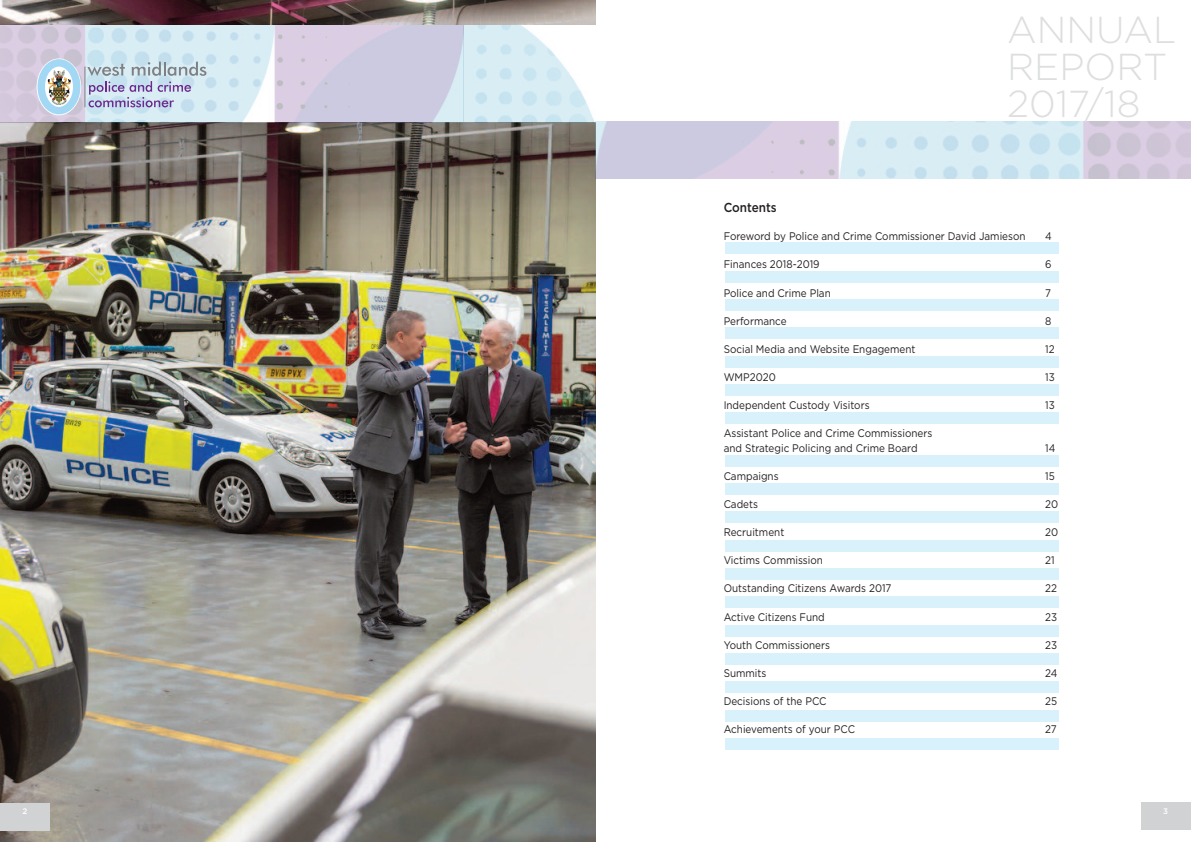
<style>
.page{position:relative;width:1191px;height:842px;background:#fff}
.page>*{position:absolute;margin:0;border:0;box-sizing:border-box;transform-origin:0 0}
.t1{font:300 37.5px/36.9px "Gotham";color:#dddee0}
.t2{font:500 13px "Gotham";color:#231f20;scale:.9 1}
.t3{font:11px/14px "Gotham";color:#231f20;scale:.9 1}
.t4{font:500 8px "Gotham";color:#fff}
</style>
<div class="page">
<img style="left:0;top:0;width:595px;height:842px">
<img style="left:595px;top:122px;width:596px;height:57px">
<div style="left:1141px;top:802px;width:50px;height:27px;background:#d1d2d4"></div>
<div style="left:0;top:803px;width:50px;height:27px;background:#d1d2d4"></div>
<img style="left:0;top:26px;width:595px;height:96px">
<div style="left:725px;top:243px;width:333px;height:11px;background:#d9f1fb"></div>
<div style="left:725px;top:271px;width:333px;height:11px;background:#d9f1fb"></div>
<div style="left:725px;top:299px;width:333px;height:11px;background:#d9f1fb"></div>
<div style="left:725px;top:328px;width:333px;height:11px;background:#d9f1fb"></div>
<div style="left:725px;top:356px;width:333px;height:11px;background:#d9f1fb"></div>
<div style="left:725px;top:384px;width:333px;height:11px;background:#d9f1fb"></div>
<div style="left:725px;top:413px;width:333px;height:11px;background:#d9f1fb"></div>
<div style="left:725px;top:455px;width:333px;height:11px;background:#d9f1fb"></div>
<div style="left:725px;top:483px;width:333px;height:11px;background:#d9f1fb"></div>
<div style="left:725px;top:512px;width:333px;height:11px;background:#d9f1fb"></div>
<div style="left:725px;top:540px;width:333px;height:11px;background:#d9f1fb"></div>
<div style="left:725px;top:568px;width:333px;height:11px;background:#d9f1fb"></div>
<div style="left:725px;top:597px;width:333px;height:11px;background:#d9f1fb"></div>
<div style="left:725px;top:625px;width:333px;height:11px;background:#d9f1fb"></div>
<div style="left:725px;top:653px;width:333px;height:12px;background:#d9f1fb"></div>
<div style="left:725px;top:682px;width:333px;height:11px;background:#d9f1fb"></div>
<div style="left:725px;top:710px;width:333px;height:11px;background:#d9f1fb"></div>
<div style="left:725px;top:738px;width:333px;height:12px;background:#d9f1fb"></div>
<svg style="left:37px;top:58px;width:44px;height:57px"></svg>
<svg style="left:41px;top:63px;width:36px;height:48px"></svg>
<div style="left:38px;top:59px;width:42px;height:55px;border:7px solid #a3d8f4;border-radius:50%"></div>
<img style="left:50px;top:71px;width:19px;height:32px">
<svg style="left:87px;top:62px;width:119px;height:45px"></svg>
<hr style="left:84px;top:67px;width:1px;height:40px;background:#7e8083">
<h1 class="t1" style="left:1007px;top:11px;width:171px">ANNUAL<br>REPORT<br>2017/18</h1>
<p class="t2" style="left:723px;top:200px;width:60px">Contents</p>
<p class="t3" style="left:723px;top:229px;width:337px">Foreword by Police and Crime Commissioner David Jamieson</p>
<p class="t3" style="left:1045px;top:229px;width:9px">4</p>
<p class="t3" style="left:723px;top:257px;width:108px">Finances 2018-2019</p>
<p class="t3" style="left:1045px;top:257px;width:9px">6</p>
<p class="t3" style="left:723px;top:286px;width:120px">Police and Crime Plan</p>
<p class="t3" style="left:1045px;top:286px;width:8px">7</p>
<p class="t3" style="left:723px;top:314px;width:71px">Performance</p>
<p class="t3" style="left:1045px;top:314px;width:8px">8</p>
<p class="t3" style="left:723px;top:342px;width:215px">Social Media and Website Engagement</p>
<p class="t3" style="left:1045px;top:342px;width:12px">12</p>
<p class="t3" style="left:723px;top:370px;width:59px">WMP2020</p>
<p class="t3" style="left:1045px;top:370px;width:12px">13</p>
<p class="t3" style="left:723px;top:398px;width:164px">Independent Custody Visitors</p>
<p class="t3" style="left:1045px;top:398px;width:12px">13</p>
<p class="t3" style="left:723px;top:426px;width:233px">Assistant Police and Crime Commissioners and Strategic Policing and Crime Board</p>
<p class="t3" style="left:1045px;top:440px;width:13px">14</p>
<p class="t3" style="left:723px;top:469px;width:63px">Campaigns</p>
<p class="t3" style="left:1045px;top:469px;width:12px">15</p>
<p class="t3" style="left:723px;top:497px;width:40px">Cadets</p>
<p class="t3" style="left:1045px;top:497px;width:16px">20</p>
<p class="t3" style="left:723px;top:525px;width:69px">Recruitment</p>
<p class="t3" style="left:1045px;top:525px;width:16px">20</p>
<p class="t3" style="left:723px;top:553px;width:112px">Victims Commission</p>
<p class="t3" style="left:1045px;top:553px;width:12px">21</p>
<p class="t3" style="left:723px;top:581px;width:188px">Outstanding Citizens Awards 2017</p>
<p class="t3" style="left:1045px;top:581px;width:15px">22</p>
<p class="t3" style="left:723px;top:609px;width:114px">Active Citizens Fund</p>
<p class="t3" style="left:1045px;top:609px;width:15px">23</p>
<p class="t3" style="left:723px;top:638px;width:120px">Youth Commissioners</p>
<p class="t3" style="left:1045px;top:638px;width:15px">23</p>
<p class="t3" style="left:723px;top:666px;width:49px">Summits</p>
<p class="t3" style="left:1045px;top:666px;width:15px">24</p>
<p class="t3" style="left:723px;top:694px;width:116px">Decisions of the PCC</p>
<p class="t3" style="left:1045px;top:694px;width:15px">25</p>
<p class="t3" style="left:723px;top:722px;width:147px">Achievements of your PCC</p>
<p class="t3" style="left:1045px;top:722px;width:15px">27</p>
<p class="t4" style="left:22px;top:806px;width:6px">2</p>
<p class="t4" style="left:1163px;top:806px;width:6px">3</p>
</div>
